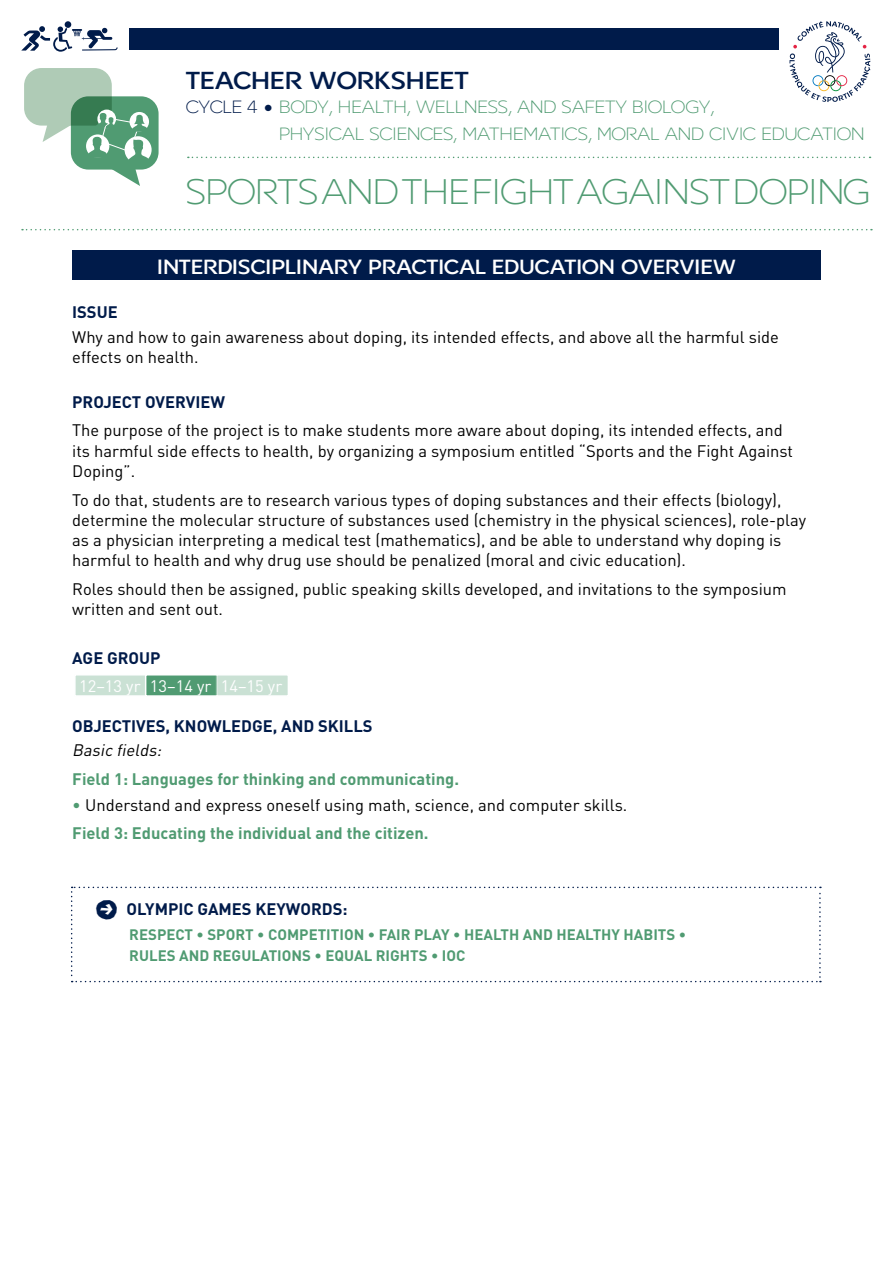
<style>
.page{position:relative;width:893px;height:1263px;background:#fff}
.page>*{position:absolute;margin:0;border:0;box-sizing:border-box;transform-origin:0 0}
.t1{font:300 39px "Franceolympique";letter-spacing:-.01em;color:#509b72}
.t2{font:500 27px "Franceolympique";color:#001b4a}
.t3{font:500 22.5px "Franceolympique";letter-spacing:-.01em;color:#fff}
.t4{font:300 19.5px/27px "Franceolympique";letter-spacing:-.01em;color:#509b72}
.t5{font:16.5px/20.2px "DIN";color:#000}
.t6{font:700 16.5px "DIN";color:#001b4a}
.t7{font:700 16.5px "DIN";color:#509b72}
.t8{font:16.5px "DIN";color:#fff}
.t9{font:italic 16.5px "DIN";color:#000}
.t10{font:700 15px/21px "DIN";color:#509b72}
.s1{color:#001b4a}
.s2{color:#509b72}
.s3{font-weight:700;color:#509b72}
.s4{font-family:"Ale Signs Black LL";font-weight:400;font-size:36px}
</style>
<div class="page">
<svg style="left:188px;top:157px;width:682px;height:1px"></svg>
<svg style="left:22px;top:229px;width:850px;height:1px"></svg>
<div style="left:72px;top:250px;width:749px;height:30px;background:#001b4a"></div>
<div style="left:65px;top:21px;width:6px;height:7px;background:#001b4a;border-radius:50%"></div>
<svg style="left:21px;top:26px;width:97px;height:26px"></svg>
<div style="left:130px;top:29px;width:649px;height:21px;background:#001b4a"></div>
<svg style="left:789px;top:21px;width:81px;height:81px"></svg>
<div style="left:74px;top:674px;width:73px;height:23px;background:#cae1d4;border:2px solid #fff"></div>
<div style="left:145px;top:674px;width:73px;height:23px;background:#509b72;border:2px solid #fff"></div>
<div style="left:216px;top:674px;width:73px;height:23px;background:#cae1d4;border:2px solid #fff"></div>
<svg style="left:71px;top:887px;width:750px;height:95px"></svg>
<div style="left:24px;top:68px;width:88px;height:58px;background:#afcbb6;border-radius:17px"></div>
<svg style="left:71px;top:96px;width:88px;height:74px;background:#4e946c"></svg>
<div style="left:97px;top:110px;width:19px;height:18px;background:#fff;border-radius:50%"></div>
<svg style="left:125px;top:136px;width:27px;height:27px"></svg>
<svg style="left:43px;top:113px;width:107px;height:73px"></svg>
<h2 class="t2" style="left:186px;top:64px;width:285px">TEACHER WORKSHEET</h2>
<p class="t4" style="left:279px;top:93px;width:587px;text-indent:-93px"><span class="s1">CYCLE 4 •</span> BODY, HEALTH, WELLNESS, AND SAFETY BIOLOGY,<br>PHYSICAL SCIENCES, MATHEMATICS, MORAL AND CIVIC EDUCATION</p>
<h1 class="t1" style="left:186px;top:168px;width:686px">SPORTS AND THE FIGHT AGAINST DOPING</h1>
<h3 class="t3" style="left:157px;top:253px;width:580px">INTERDISCIPLINARY PRACTICAL EDUCATION OVERVIEW</h3>
<p class="t6" style="left:72px;top:301px;width:47px">ISSUE</p>
<p class="t5" style="left:72px;top:326px;width:708px">Why and how to gain awareness about doping, its intended effects, and above all the harmful side effects on health.</p>
<p class="t6" style="left:72px;top:391px;width:154px">PROJECT OVERVIEW</p>
<p class="t5" style="left:72px;top:420px;width:722px">The purpose of the project is to make students more aware about doping, its intended effects, and its harmful side effects to health, by organizing a symposium entitled “Sports and the Fight Against<br>Doping”.</p>
<p class="t5" style="left:72px;top:489px;width:735px">To do that, students are to research various types of doping substances and their effects (biology), determine the molecular structure of substances used (chemistry in the physical sciences), role-play as a physician interpreting a medical test (mathematics), and be able to understand why doping is harmful to health and why drug use should be penalized (moral and civic education).</p>
<p class="t5" style="left:72px;top:579px;width:716px">Roles should then be assigned, public speaking skills developed, and invitations to the symposium written and sent out.</p>
<p class="t6" style="left:72px;top:647px;width:90px">AGE GROUP</p>
<p class="t8" style="left:79px;top:676px;width:205px">12–13 yr 13–14 yr 14–15 yr</p>
<p class="t6" style="left:72px;top:716px;width:302px">OBJECTIVES, KNOWLEDGE, AND SKILLS</p>
<p class="t9" style="left:72px;top:740px;width:94px">Basic fields:</p>
<p class="t7" style="left:72px;top:768px;width:388px">Field 1: Languages for thinking and communicating.</p>
<p class="t5" style="left:72px;top:790px;width:557px;line-height:28.3px"><span class="s2">•</span> Understand and express oneself using math, science, and computer skills.<br><span class="s3">Field 3: Educating the individual and the citizen.</span></p>
<p class="t6" style="left:95px;top:898px;width:254px"><span class="s4">i</span> OLYMPIC GAMES KEYWORDS:</p>
<p class="t10" style="left:129px;top:924px;width:558px">RESPECT • SPORT • COMPETITION • FAIR PLAY • HEALTH AND HEALTHY HABITS •<br>RULES AND REGULATIONS • EQUAL RIGHTS • IOC</p>
</div>
